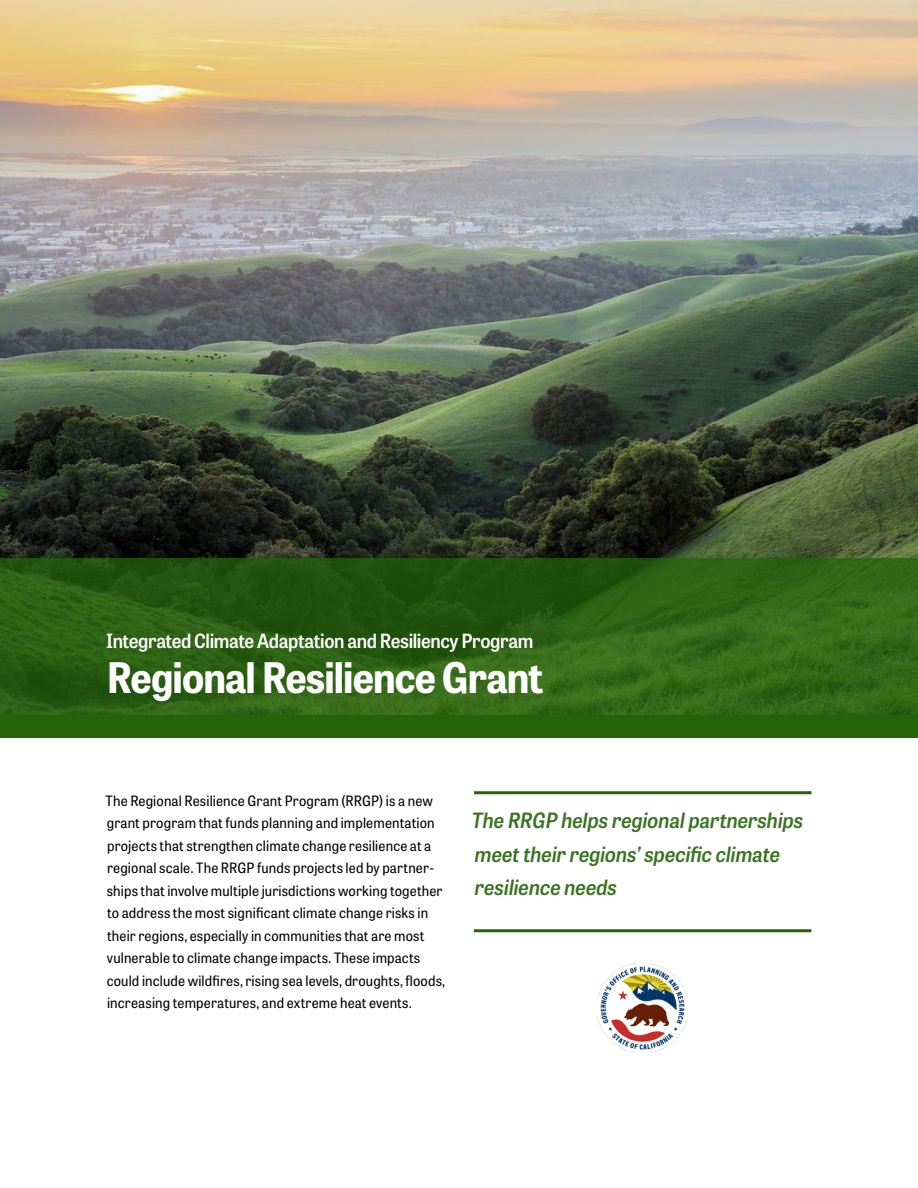
<style>
.page{position:relative;width:918px;height:1188px;background:#fff}
.page>*{position:absolute;margin:0;border:0;box-sizing:border-box;transform-origin:0 0}
.t1{font:700 42px "Tablet Gothic Narrow";letter-spacing:-.02em;color:#fff}
.t2{font:italic 600 21px/33.8px "Tablet Gothic Narrow";color:#3a7422}
.t3{font:19.5px "Tablet Gothic Narrow Sb";letter-spacing:-.02em;color:#fff}
.t4{font:14.25px/22.5px "Tablet Gothic Narrow";letter-spacing:.01em;color:#000}
</style>
<div class="page">
<img style="left:0;top:0;width:918px;height:558px">
<svg style="left:0;top:558px;width:918px;height:158px;background:#2c6013"></svg>
<div style="left:0;top:716px;width:918px;height:22px;background:#246409"></div>
<img style="left:598px;top:963px;width:89px;height:90px">
<hr style="left:474px;top:791px;width:338px;height:3px;background:#246409">
<hr style="left:474px;top:929px;width:338px;height:3px;background:#246409">
<h1 class="t3" style="left:106px;top:627px;width:429px">Integrated Climate Adaptation and Resiliency Program</h1>
<h1 class="t1" style="left:107px;top:648px;width:438px">Regional Resilience Grant</h1>
<p class="t4" style="left:106px;top:789px;width:341px">The Regional Resilience Grant Program (RRGP) is a new grant program that funds planning and implementation projects that strengthen climate change resilience at a regional scale. The RRGP funds projects led by partner&shy;ships that involve multiple jurisdictions working together to address the most significant climate change risks in their regions, especially in communities that are most vulnerable to climate change impacts. These impacts could include wildfires, rising sea levels, droughts, floods, increasing temperatures, and extreme heat events.</p>
<p class="t2" style="left:472px;top:802px;width:333px">The RRGP helps regional partnerships meet their regions’ specific climate resilience needs</p>
</div>
